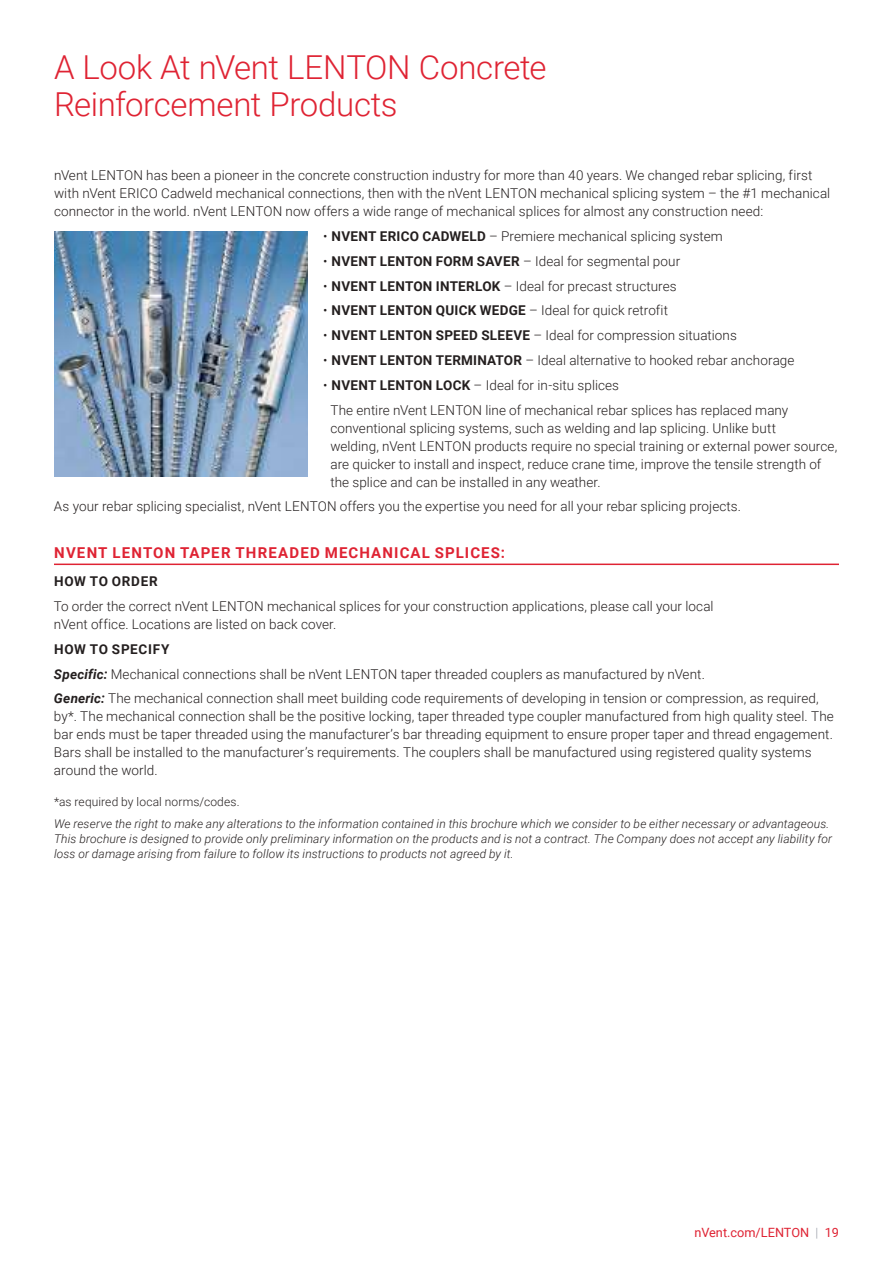
<style>
.page{position:relative;width:893px;height:1263px;background:#fff}
.page>*{position:absolute;margin:0;border:0;box-sizing:border-box;transform-origin:0 0}
.t1{font:300 33px/37.5px "Roboto";letter-spacing:-.01em;color:#df2333}
.t2{font:700 15px "Roboto";letter-spacing:.075em;color:#df2333}
.t3{font:300 13.5px/18px "Roboto";letter-spacing:.005em;color:#241f1f}
.t4{font:700 13.5px "Roboto";letter-spacing:.055em;color:#241f1f}
.t5{font:12.75px "Roboto";color:#df2333}
.t6{font:italic 300 12px/15px "Roboto";letter-spacing:.01em;color:#241f1f}
.t7{font:300 12px "Roboto";letter-spacing:.01em;color:#241f1f}
.s1{font-weight:700}
.s2{font-weight:700;font-style:italic}
.s3{font-weight:300;color:#959ba5}
</style>
<div class="page">
<hr style="left:54px;top:563px;width:785px;height:2px;background:#df2333">
<img style="left:54px;top:231px;width:254px;height:245px">
<h1 class="t1" style="left:54px;top:47px;width:494px">A Look At nVent LENTON Concrete<br>Reinforcement Products</h1>
<p class="t3" style="left:54px;top:166px;width:778px">nVent LENTON has been a pioneer in the concrete construction industry for more than 40 years. We changed rebar splicing, first with nVent ERICO Cadweld mechanical connections, then with the nVent LENTON mechanical splicing system – the #1 mechanical connector in the world. nVent LENTON now offers a wide range of mechanical splices for almost any construction need:</p>
<p class="t3" style="left:323px;top:227px;width:401px">• <span class="s1">NVENT ERICO CADWELD</span> – Premiere mechanical splicing system</p>
<p class="t3" style="left:323px;top:251px;width:359px">• <span class="s1">NVENT LENTON FORM SAVER</span> – Ideal for segmental pour</p>
<p class="t3" style="left:323px;top:276px;width:355px">• <span class="s1">NVENT LENTON INTERLOK</span> – Ideal for precast structures</p>
<p class="t3" style="left:323px;top:301px;width:347px">• <span class="s1">NVENT LENTON QUICK WEDGE</span> – Ideal for quick retrofit</p>
<p class="t3" style="left:323px;top:326px;width:415px">• <span class="s1">NVENT LENTON SPEED SLEEVE</span> – Ideal for compression situations</p>
<p class="t3" style="left:323px;top:351px;width:473px">• <span class="s1">NVENT LENTON TERMINATOR</span> – Ideal alternative to hooked rebar anchorage</p>
<p class="t3" style="left:330px;top:372px;width:459px;line-height:24.8px;text-indent:-7px">• <span class="s1">NVENT LENTON LOCK</span> – Ideal for in-situ splices<br>The entire nVent LENTON line of mechanical rebar splices has replaced many</p>
<p class="t3" style="left:330px;top:418px;width:508px">conventional splicing systems, such as welding and lap splicing. Unlike butt<br>welding, nVent LENTON products require no special training or external power source, are quicker to install and inspect, reduce crane time, improve the tensile strength of the splice and can be installed in any weather.</p>
<p class="t3" style="left:54px;top:497px;width:689px">As your rebar splicing specialist, nVent LENTON offers you the expertise you need for all your rebar splicing projects.</p>
<p class="t2" style="left:54px;top:542px;width:452px">NVENT LENTON TAPER THREADED MECHANICAL SPLICES:</p>
<p class="t4" style="left:54px;top:572px;width:105px">HOW TO ORDER</p>
<p class="t3" style="left:54px;top:597px;width:661px">To order the correct nVent LENTON mechanical splices for your construction applications, please call your local nVent office. Locations are listed on back cover.</p>
<p class="t3" style="left:54px;top:636px;width:766px;line-height:24.8px"><span class="s1">HOW TO SPECIFY<br></span><span class="s2">Specific:</span> Mechanical connections shall be nVent LENTON taper threaded couplers as manufactured by nVent.<br><span class="s2">Generic:</span> The mechanical connection shall meet building code requirements of developing in tension or compression, as required,</p>
<p class="t3" style="left:54px;top:707px;width:781px">by*. The mechanical connection shall be the positive locking, taper threaded type coupler manufactured from high quality steel. The bar ends must be taper threaded using the manufacturer’s bar threading equipment to ensure proper taper and thread engagement.<br>Bars shall be installed to the manufacturer’s requirements. The couplers shall be manufactured using registered quality systems around the world.</p>
<p class="t7" style="left:54px;top:793px;width:187px">*as required by local norms/codes.</p>
<p class="t6" style="left:54px;top:815px;width:780px">We reserve the right to make any alterations to the information contained in this brochure which we consider to be either necessary or advantageous.<br>This brochure is designed to provide only preliminary information on the products and is not a contract. The Company does not accept any liability for loss or damage arising from failure to follow its instructions to products not agreed by it.</p>
<p class="t5" style="left:694px;top:1223px;width:146px">nVent.com/LENTON <span class="s3">|</span> 19</p>
</div>
